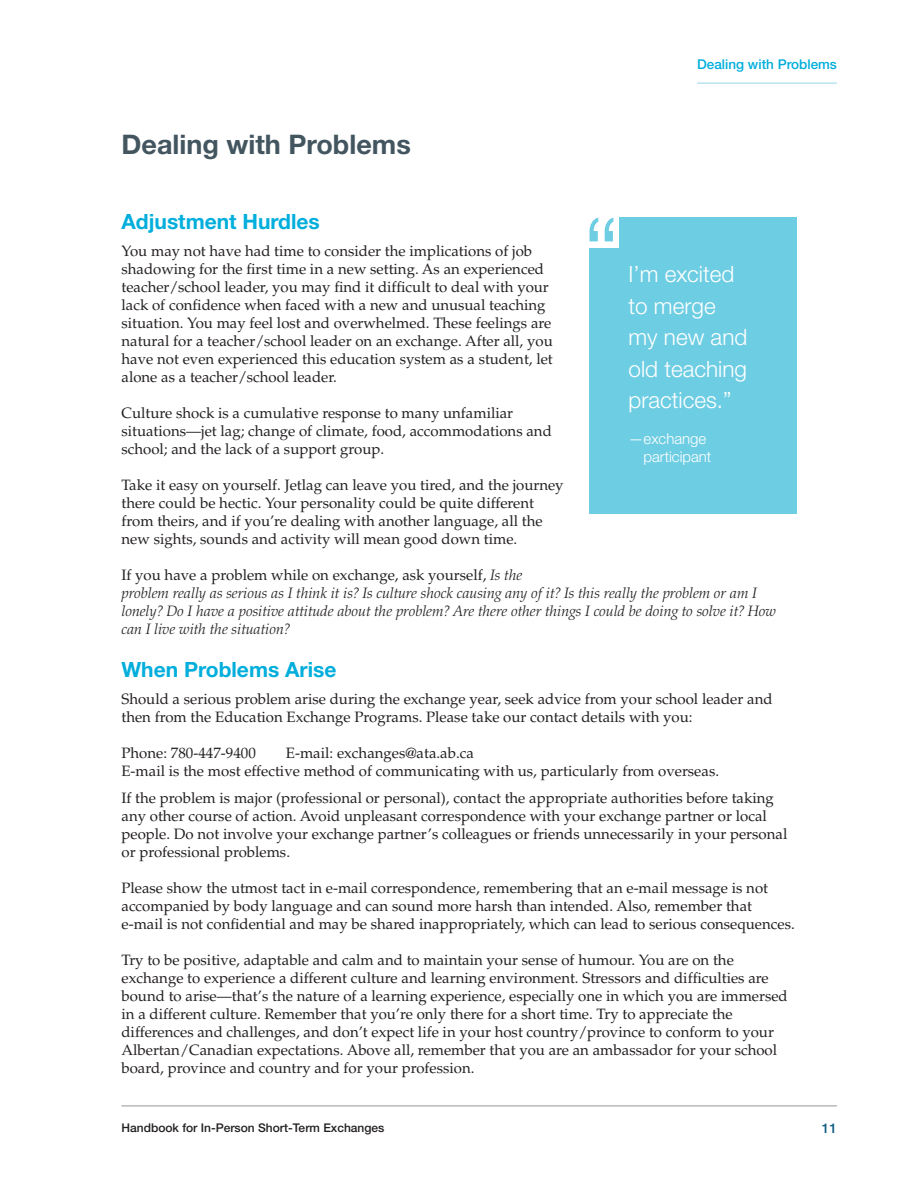
<style>
.page{position:relative;width:918px;height:1188px;background:#fff}
.page>*{position:absolute;margin:0;border:0;box-sizing:border-box;transform-origin:0 0}
.t1{font:700 27px "Helvetica Neue LT Std";color:#435660}
.t2{font:300 22.5px/31.5px "Helvetica Neue LT Std";color:#fff}
.t3{font:700 21px "Helvetica Neue LT Std";color:#00aedc}
.t4{font:15px/18px "Palatino LT Std";color:#231f20}
.t5{font:italic 300 15px/18px "Palatino LT Std";color:#231f20}
.t6{font:300 15px/18px "Helvetica Neue LT Std";color:#fff}
.t7{font:500 13.5px "Helvetica Neue LT Std";color:#00aedc}
.t8{font:500 13.5px "Helvetica Neue LT Std";color:#135e87}
.t9{font:500 12px "Helvetica Neue LT Std";color:#231f20}
.s1{font-weight:400;font-style:normal}
</style>
<div class="page">
<hr style="left:122px;top:1106px;width:715px;height:1px;background:#939598">
<div style="left:589px;top:217px;width:207px;height:297px;background:#6dcde3"></div>
<div style="left:589px;top:217px;width:30px;height:30px;background:#fff"></div>
<svg style="left:590px;top:218px;width:23px;height:23px"></svg>
<hr style="left:697px;top:82px;width:140px;height:2px;background:#b9e3f1">
<h1 class="t1" style="left:122px;top:128px;width:291px">Dealing with Problems</h1>
<p class="t7" style="left:697px;top:56px;width:141px">Dealing with Problems</p>
<h3 class="t3" style="left:122px;top:209px;width:200px">Adjustment Hurdles</h3>
<p class="t4" style="left:122px;top:242px;width:433px">You may not have had time to consider the implications of job shadowing for the first time in a new setting. As an experienced teacher/school leader, you may find it difficult to deal with your lack of confidence when faced with a new and unusual teaching situation. You may feel lost and overwhelmed. These feelings are natural for a teacher/school leader on an exchange. After all, you have not even experienced this education system as a student, let alone as a teacher/school leader.</p>
<p class="t4" style="left:122px;top:404px;width:432px">Culture shock is a cumulative response to many unfamiliar situations—jet lag; change of climate, food, accommodations and school; and the lack of a support group.</p>
<p class="t4" style="left:122px;top:476px;width:444px">Take it easy on yourself. Jetlag can leave you tired, and the journey there could be hectic. Your personality could be quite different from theirs, and if you’re dealing with another language, all the new sights, sounds and activity will mean good down time.</p>
<p class="t5" style="left:122px;top:566px;width:656px"><span class="s1">If you have a problem while on exchange, ask yourself,</span> Is the<br>problem really as serious as I think it is? Is culture shock causing any of it? Is this really the problem or am I lonely? Do I have a positive attitude about the problem? Are there other things I could be doing to solve it? How can I live with the situation?</p>
<h3 class="t3" style="left:122px;top:657px;width:216px">When Problems Arise</h3>
<p class="t4" style="left:122px;top:690px;width:653px">Should a serious problem arise during the exchange year, seek advice from your school leader and then from the Education Exchange Programs. Please take our contact details with you:</p>
<p class="t4" style="left:122px;top:744px;width:136px">Phone: 780-447-9400</p>
<h2 class="t2" style="left:629px;top:258px;width:120px">I’m excited to merge my new and old teaching practices.”</h2>
<p class="t6" style="left:644px;top:429px;width:69px;text-indent:-15px">—exchange participant</p>
<p class="t4" style="left:122px;top:744px;width:599px;text-indent:164px">E-mail: exchanges@ata.ab.ca<br>E-mail is the most effective method of communicating with us, particularly from overseas.</p>
<p class="t4" style="left:122px;top:789px;width:667px">If the problem is major (professional or personal), contact the appropriate authorities before taking any other course of action. Avoid unpleasant correspondence with your exchange partner or local people. Do not involve your exchange partner’s colleagues or friends unnecessarily in your personal or professional problems.</p>
<p class="t4" style="left:122px;top:879px;width:675px">Please show the utmost tact in e-mail correspondence, remembering that an e-mail message is not accompanied by body language and can sound more harsh than intended. Also, remember that e-mail is not confidential and may be shared inappropriately, which can lead to serious consequences.</p>
<p class="t4" style="left:122px;top:951px;width:668px">Try to be positive, adaptable and calm and to maintain your sense of humour. You are on the exchange to experience a different culture and learning environment. Stressors and difficulties are bound to arise—that’s the nature of a learning experience, especially one in which you are immersed in a different culture. Remember that you’re only there for a short time. Try to appreciate the differences and challenges, and don’t expect life in your host country/province to conform to your Albertan/Canadian expectations. Above all, remember that you are an ambassador for your school board, province and country and for your profession.</p>
<p class="t9" style="left:122px;top:1121px;width:264px">Handbook for In-Person Short-Term Exchanges</p>
<p class="t8" style="left:822px;top:1120px;width:17px">11</p>
</div>
